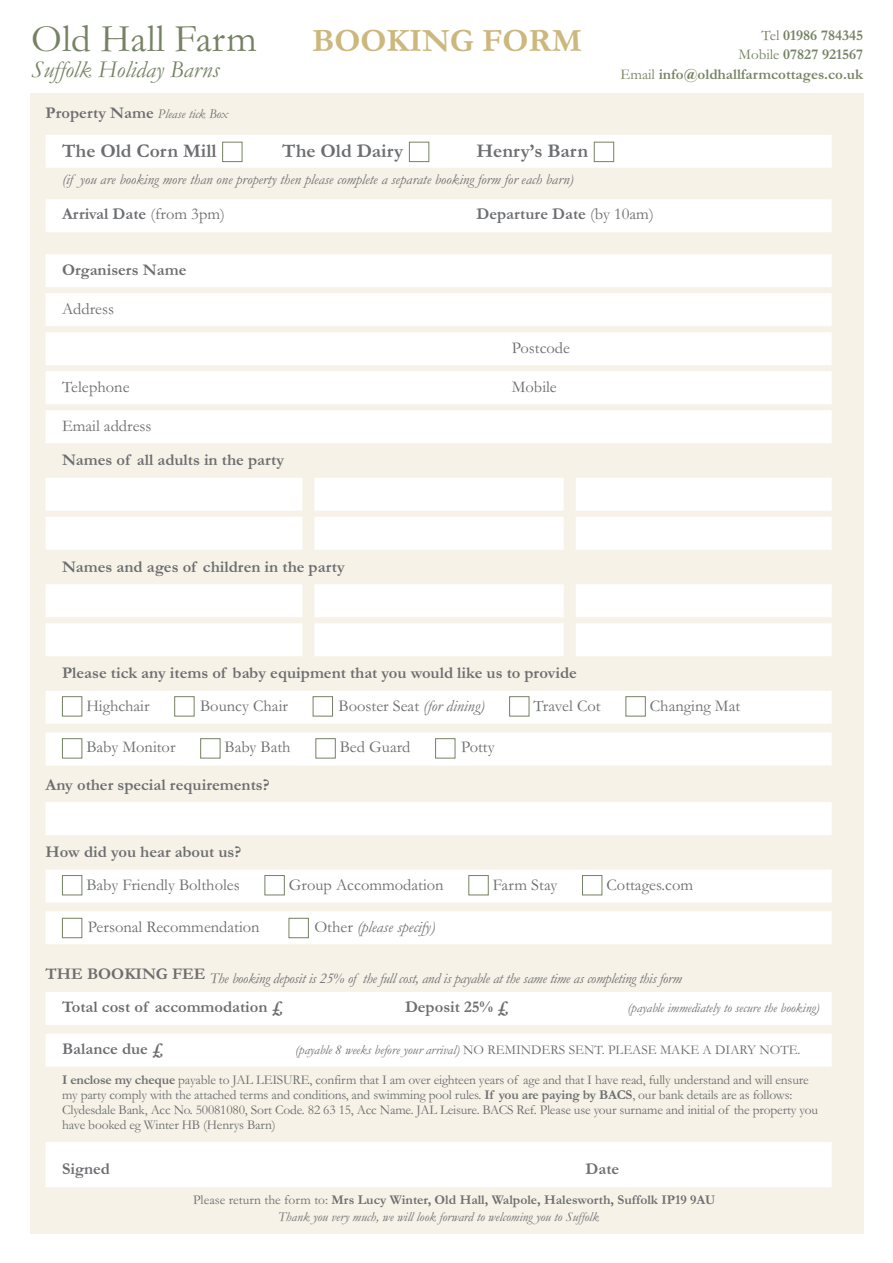
<style>
.page{position:relative;width:893px;height:1263px;background:#fff}
.page>*{position:absolute;margin:0;border:0;box-sizing:border-box;transform-origin:0 0}
.t1{font:39.45px "Garamond";color:#758263}
.t2{font:700 33px "Garamond";color:#ccb87d}
.t3{font:italic 24.3px "Garamond";color:#758263}
.t4{font:700 19.5px "Garamond";color:#6c6d70}
.t5{font:700 16.5px "Garamond";color:#6c6d70}
.t6{font:16.5px "Garamond";color:#6c6d70}
.t7{font:italic 16.5px "Garamond";color:#6c6d70}
.t8{font:italic 15px "Garamond";color:#6c6d70}
.t9{font:700 15px/19.5px "Garamond";color:#758263;text-align:right}
.t10{font:13.5px/15px "Garamond";letter-spacing:-.015em;color:#6c6d70}
.t11{font:italic 13.5px/16.5px "Garamond";color:#6c6d70}
.s1{font-weight:400}
.s2{font-weight:700;font-style:normal;font-size:16.5px}
.s3{font-style:italic}
.s4{font-style:normal}
.s5{font-weight:700}
.s6{font-weight:700;font-style:normal}
</style>
<div class="page">
<div style="left:30px;top:93px;width:833px;height:1140px;background:#f6f2e7"></div>
<div style="left:46px;top:135px;width:786px;height:33px;background:#fff"></div>
<div style="left:46px;top:199px;width:786px;height:33px;background:#fff"></div>
<div style="left:222px;top:142px;width:20px;height:20px;border:1px solid #758263"></div>
<div style="left:409px;top:142px;width:20px;height:20px;border:1px solid #758263"></div>
<div style="left:594px;top:142px;width:20px;height:20px;border:1px solid #758263"></div>
<div style="left:46px;top:254px;width:786px;height:33px;background:#fff"></div>
<div style="left:46px;top:293px;width:786px;height:33px;background:#fff"></div>
<div style="left:46px;top:332px;width:786px;height:33px;background:#fff"></div>
<div style="left:46px;top:371px;width:786px;height:33px;background:#fff"></div>
<div style="left:46px;top:410px;width:786px;height:33px;background:#fff"></div>
<div style="left:46px;top:478px;width:786px;height:33px;background:#fff"></div>
<div style="left:46px;top:517px;width:786px;height:33px;background:#fff"></div>
<div style="left:46px;top:584px;width:786px;height:33px;background:#fff"></div>
<div style="left:46px;top:623px;width:786px;height:33px;background:#fff"></div>
<div style="left:46px;top:691px;width:786px;height:33px;background:#fff"></div>
<div style="left:46px;top:732px;width:786px;height:33px;background:#fff"></div>
<div style="left:509px;top:696px;width:20px;height:20px;border:1px solid #758263"></div>
<div style="left:625px;top:696px;width:21px;height:20px;border:1px solid #758263"></div>
<div style="left:200px;top:738px;width:20px;height:20px;border:1px solid #758263"></div>
<div style="left:315px;top:738px;width:21px;height:20px;border:1px solid #758263"></div>
<div style="left:435px;top:738px;width:20px;height:20px;border:1px solid #758263"></div>
<div style="left:62px;top:696px;width:20px;height:20px;border:1px solid #758263"></div>
<div style="left:174px;top:696px;width:21px;height:20px;border:1px solid #758263"></div>
<div style="left:313px;top:696px;width:20px;height:20px;border:1px solid #758263"></div>
<div style="left:62px;top:738px;width:20px;height:20px;border:1px solid #758263"></div>
<div style="left:564px;top:464px;width:12px;height:86px;background:#f6f2e7"></div>
<div style="left:302px;top:464px;width:12px;height:86px;background:#f6f2e7"></div>
<div style="left:564px;top:583px;width:12px;height:77px;background:#f6f2e7"></div>
<div style="left:302px;top:583px;width:12px;height:77px;background:#f6f2e7"></div>
<div style="left:46px;top:802px;width:786px;height:33px;background:#fff"></div>
<div style="left:46px;top:870px;width:786px;height:33px;background:#fff"></div>
<div style="left:46px;top:911px;width:786px;height:33px;background:#fff"></div>
<div style="left:264px;top:875px;width:21px;height:20px;border:1px solid #758263"></div>
<div style="left:468px;top:875px;width:21px;height:20px;border:1px solid #758263"></div>
<div style="left:582px;top:875px;width:20px;height:20px;border:1px solid #758263"></div>
<div style="left:62px;top:875px;width:20px;height:20px;border:1px solid #758263"></div>
<div style="left:62px;top:918px;width:20px;height:20px;border:1px solid #758263"></div>
<div style="left:289px;top:918px;width:20px;height:20px;border:1px solid #758263"></div>
<div style="left:46px;top:992px;width:786px;height:33px;background:#fff"></div>
<div style="left:46px;top:1034px;width:786px;height:33px;background:#fff"></div>
<div style="left:46px;top:1142px;width:786px;height:45px;background:#fff"></div>
<h1 class="t1" style="left:31px;top:14px;width:227px">Old Hall Farm</h1>
<h3 class="t3" style="left:31px;top:54px;width:190px">Suffolk Holiday Barns</h3>
<h2 class="t2" style="left:312px;top:21px;width:271px">BOOKING FORM</h2>
<p class="t9" style="left:621px;top:25px;width:244px"><span class="s1">Tel</span> 01986 784345<br><span class="s1">Mobile</span> 07827 921567<br><span class="s1">Email</span> info@oldhallfarmcottages.co.uk</p>
<p class="t11" style="left:46px;top:105px;width:184px"><span class="s2">Property Name</span> Please tick Box</p>
<h3 class="t4" style="left:62px;top:139px;width:156px">The Old Corn Mill</h3>
<h3 class="t4" style="left:282px;top:139px;width:123px">The Old Dairy</h3>
<h3 class="t4" style="left:476px;top:139px;width:113px">Henry’s Barn</h3>
<p class="t8" style="left:62px;top:170px;width:513px">(if you are booking more than one property then please complete a separate booking form for each barn)</p>
<p class="t5" style="left:62px;top:204px;width:164px">Arrival Date <span class="s1">(from 3pm)</span></p>
<p class="t5" style="left:476px;top:204px;width:179px">Departure Date <span class="s1">(by 10am)</span></p>
<p class="t5" style="left:62px;top:259px;width:126px">Organisers Name</p>
<p class="t6" style="left:62px;top:298px;width:54px">Address</p>
<p class="t6" style="left:512px;top:337px;width:60px">Postcode</p>
<p class="t6" style="left:62px;top:376px;width:69px">Telephone</p>
<p class="t6" style="left:512px;top:376px;width:47px">Mobile</p>
<p class="t6" style="left:62px;top:415px;width:91px">Email address</p>
<p class="t5" style="left:62px;top:450px;width:224px">Names of all adults in the party</p>
<p class="t5" style="left:62px;top:556px;width:284px">Names and ages of children in the party</p>
<p class="t5" style="left:62px;top:663px;width:516px">Please tick any items of baby equipment that you would like us to provide</p>
<p class="t6" style="left:86px;top:696px;width:65px">Highchair</p>
<p class="t6" style="left:200px;top:696px;width:89px">Bouncy Chair</p>
<p class="t6" style="left:339px;top:696px;width:147px">Booster Seat <span class="s3">(for dining)</span></p>
<p class="t6" style="left:533px;top:696px;width:69px">Travel Cot</p>
<p class="t6" style="left:650px;top:696px;width:92px">Changing Mat</p>
<p class="t6" style="left:86px;top:736px;width:91px">Baby Monitor</p>
<p class="t6" style="left:225px;top:736px;width:68px">Baby Bath</p>
<p class="t6" style="left:340px;top:736px;width:72px">Bed Guard</p>
<p class="t6" style="left:461px;top:736px;width:35px">Potty</p>
<p class="t5" style="left:46px;top:774px;width:226px">Any other special requirements?</p>
<p class="t5" style="left:46px;top:842px;width:197px">How did you hear about us?</p>
<p class="t6" style="left:86px;top:875px;width:155px">Baby Friendly Boltholes</p>
<p class="t6" style="left:289px;top:875px;width:156px">Group Accommodation</p>
<p class="t6" style="left:493px;top:875px;width:66px">Farm Stay</p>
<p class="t6" style="left:606px;top:875px;width:88px">Cottages.com</p>
<p class="t6" style="left:88px;top:917px;width:173px">Personal Recommendation</p>
<p class="t7" style="left:314px;top:917px;width:122px"><span class="s4">Other</span> (please specify)</p>
<p class="t8" style="left:46px;top:969px;width:638px"><sup>THE</sup> <sup>BOOKING</sup> <sup>FEE</sup> The booking deposit is 25% of the full cost, and is payable at the same time as completing this form</p>
<p class="t5" style="left:62px;top:997px;width:222px">Total cost of accommodation £</p>
<p class="t5" style="left:405px;top:997px;width:105px">Deposit 25% £</p>
<p class="t11" style="left:628px;top:999px;width:193px">(payable immediately to secure the booking)</p>
<p class="t5" style="left:62px;top:1039px;width:103px">Balance due £</p>
<p class="t10" style="left:295px;top:1042px;width:507px"><span class="s3">(payable 8 weeks before your arrival)</span> NO REMINDERS SENT. PLEASE MAKE A DIARY NOTE.</p>
<p class="t10" style="left:62px;top:1072px;width:758px"><span class="s5">I enclose my cheque</span> payable to JAL LEISURE, confirm that I am over eighteen years of age and that I have read, fully understand and will ensure my party comply with the attached terms and conditions, and swimming pool rules. <span class="s5">If you are paying by BACS</span>, our bank details are as follows:<br>Clydesdale Bank, Acc No. 50081080, Sort Code. 82 63 15, Acc Name. JAL Leisure. BACS Ref. Please use your surname and initial of the property you have booked eg Winter HB (Henrys Barn)</p>
<p class="t5" style="left:62px;top:1159px;width:49px">Signed</p>
<p class="t5" style="left:586px;top:1159px;width:35px">Date</p>
<p class="t11" style="left:278px;top:1191px;width:439px;text-indent:-85px"><span class="s4">Please return the form to:</span> <span class="s6">Mrs Lucy Winter, Old Hall, Walpole, Halesworth, Suffolk IP19 9AU<br></span>Thank you very much, we will look forward to welcoming you to Suffolk</p>
</div>
